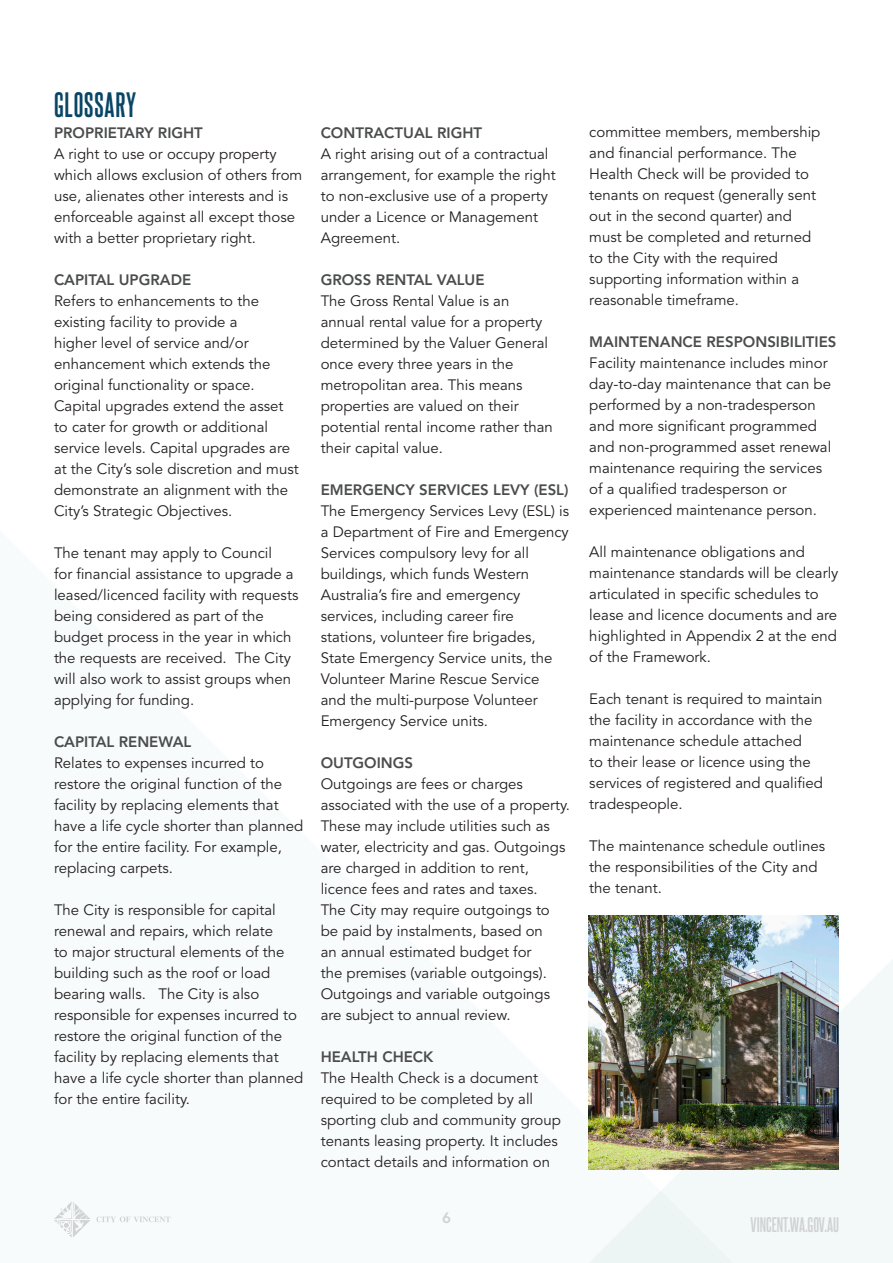
<style>
.page{position:relative;width:893px;height:1263px;background:#fff}
.page>*{position:absolute;margin:0;border:0;box-sizing:border-box;transform-origin:0 0}
.t1{font:700 30px "Steelfish Rg";letter-spacing:.03em;color:#094666}
.t2{font:700 18px "Steelfish Rg";color:#d1d2d4}
.Body_Copy{font:15px/21px "Avenir LT Std";color:#231f20}
.t3{font:800 15px "Avenir LT Std";color:#4b4c4d}
.t4{font:800 15px "Avenir LT Std";color:#d1d2d4}
</style>
<div class="page">
<svg style="left:802px;top:960px;width:91px;height:303px;fill:#f3f8f8"></svg>
<svg style="left:90px;top:915px;width:712px;height:348px"></svg>
<svg style="left:96px;top:1216px;width:74px;height:6px"></svg>
<svg style="left:54px;top:1201px;width:36px;height:37px"></svg>
<img style="left:589px;top:915px;width:250px;height:254px">
<h2 class="t1" style="left:54px;top:86px;width:84px">GLOSSARY</h2>
<h3 class="t3" style="left:54px;top:123px;width:150px">PROPRIETARY RIGHT</h3>
<p class="Body_Copy" style="left:54px;top:143px;width:250px">A right to use or occupy property which allows exclusion of others from use, alienates other interests and is enforceable against all except those with a better proprietary right.</p>
<h3 class="t3" style="left:54px;top:270px;width:139px">CAPITAL UPGRADE</h3>
<p class="Body_Copy" style="left:54px;top:290px;width:246px">Refers to enhancements to the existing facility to provide a<br>higher level of service and/or enhancement which extends the original functionality or space.<br>Capital upgrades extend the asset to cater for growth or additional service levels. Capital upgrades are at the City’s sole discretion and must demonstrate an alignment with the City’s Strategic Objectives.</p>
<p class="Body_Copy" style="left:54px;top:542px;width:246px">The tenant may apply to Council<br>for financial assistance to upgrade a leased/licenced facility with requests being considered as part of the budget process in the year in which the requests are received. The City will also work to assist groups when applying for funding.</p>
<h3 class="t3" style="left:54px;top:732px;width:139px">CAPITAL RENEWAL</h3>
<p class="Body_Copy" style="left:54px;top:752px;width:251px">Relates to expenses incurred to restore the original function of the facility by replacing elements that have a life cycle shorter than planned for the entire facility. For example, replacing carpets.</p>
<p class="Body_Copy" style="left:54px;top:899px;width:251px">The City is responsible for capital renewal and repairs, which relate<br>to major structural elements of the building such as the roof or load bearing walls. The City is also responsible for expenses incurred to restore the original function of the facility by replacing elements that have a life cycle shorter than planned for the entire facility.</p>
<h3 class="t3" style="left:321px;top:124px;width:163px">CONTRACTUAL RIGHT</h3>
<p class="Body_Copy" style="left:321px;top:144px;width:236px">A right arising out of a contractual arrangement, for example the right to non-exclusive use of a property under a Licence or Management<br>Agreement.</p>
<h3 class="t3" style="left:321px;top:271px;width:165px">GROSS RENTAL VALUE</h3>
<p class="Body_Copy" style="left:321px;top:291px;width:234px">The Gross Rental Value is an annual rental value for a property determined by the Valuer General once every three years in the metropolitan area. This means properties are valued on their potential rental income rather than their capital value.</p>
<h3 class="t3" style="left:321px;top:481px;width:249px">EMERGENCY SERVICES LEVY (ESL)</h3>
<p class="Body_Copy" style="left:321px;top:501px;width:250px">The Emergency Services Levy (ESL) is a Department of Fire and Emergency Services compulsory levy for all buildings, which funds Western Australia’s fire and emergency services, including career fire stations, volunteer fire brigades, State Emergency Service units, the Volunteer Marine Rescue Service<br>and the multi-purpose Volunteer Emergency Service units.</p>
<h3 class="t3" style="left:321px;top:754px;width:94px">OUTGOINGS</h3>
<p class="Body_Copy" style="left:321px;top:774px;width:251px">Outgoings are fees or charges associated with the use of a property.<br>These may include utilities such as water, electricity and gas. Outgoings are charged in addition to rent, licence fees and rates and taxes.<br>The City may require outgoings to be paid by instalments, based on<br>an annual estimated budget for<br>the premises (variable outgoings).<br>Outgoings and variable outgoings are subject to annual review.</p>
<h3 class="t3" style="left:321px;top:1048px;width:114px">HEALTH CHECK</h3>
<p class="Body_Copy" style="left:321px;top:1068px;width:242px">The Health Check is a document required to be completed by all sporting club and community group tenants leasing property. It includes contact details and information on</p>
<p class="t4" style="left:442px;top:1208px;width:10px">6</p>
<p class="Body_Copy" style="left:589px;top:122px;width:233px">committee members, membership and financial performance. The<br>Health Check will be provided to tenants on request (generally sent out in the second quarter) and must be completed and returned to the City with the required supporting information within a reasonable timeframe.</p>
<h3 class="t3" style="left:589px;top:333px;width:249px">MAINTENANCE RESPONSIBILITIES</h3>
<p class="Body_Copy" style="left:589px;top:353px;width:243px">Facility maintenance includes minor day-to-day maintenance that can be performed by a non-tradesperson and more significant programmed and non-programmed asset renewal maintenance requiring the services of a qualified tradesperson or experienced maintenance person.</p>
<p class="Body_Copy" style="left:589px;top:542px;width:251px">All maintenance obligations and maintenance standards will be clearly articulated in specific schedules to lease and licence documents and are highlighted in Appendix 2 at the end of the Framework.</p>
<p class="Body_Copy" style="left:589px;top:689px;width:235px">Each tenant is required to maintain the facility in accordance with the maintenance schedule attached<br>to their lease or licence using the services of registered and qualified tradespeople.</p>
<p class="Body_Copy" style="left:589px;top:836px;width:237px">The maintenance schedule outlines the responsibilities of the City and the tenant.</p>
<p class="t2" style="left:751px;top:1213px;width:90px">VINCENT.WA.GOV.AU</p>
</div>
